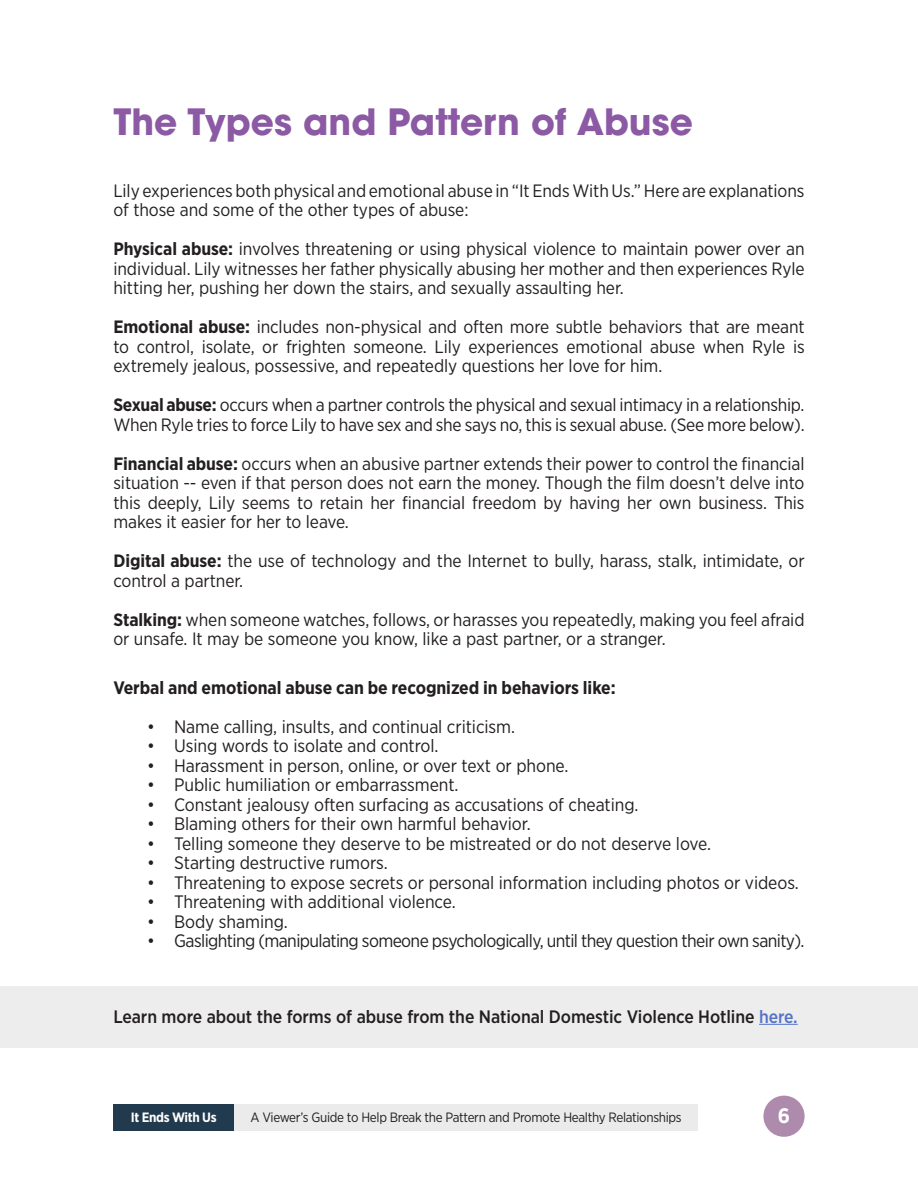
<style>
.page{position:relative;width:918px;height:1188px;background:#fff}
.page>*{position:absolute;margin:0;border:0;box-sizing:border-box;transform-origin:0 0}
.t1{font:700 36px "ITC Avant Garde Pro";color:#8c59a5}
.t2{font:700 21px "Gotham Narrow";color:#fff}
.t3{font:18px "Gotham Narrow";letter-spacing:-.005em;color:#231f20}
.t4{font:18px "Gotham Narrow";letter-spacing:-.035em;color:#231f20}
.t5{font:500 18px "Gotham Narrow";letter-spacing:-.005em;color:#231f20}
.t6{font:700 18px "Gotham Narrow";letter-spacing:-.005em;color:#231f20}
.t7{font:17.85px/19.5px "Gotham Narrow";letter-spacing:-.005em;color:#231f20}
.t8{font:13.5px "Gotham Narrow";letter-spacing:-.025em;color:#231f20}
.t9{font:700 13.5px "Gotham Narrow";letter-spacing:-.025em;color:#fff}
.s1{font-weight:700}
.s2{color:#5574c7}
</style>
<div class="page">
<div style="left:763px;top:1096px;width:42px;height:41px;background:#ae8bad;border-radius:50%"></div>
<div style="left:234px;top:1104px;width:464px;height:27px;background:#ebebeb"></div>
<div style="left:113px;top:1104px;width:121px;height:27px;background:#223a4d"></div>
<div style="left:0;top:986px;width:918px;height:62px;background:#ededed"></div>
<hr style="left:759px;top:1024px;width:39px;height:1px;background:#5574c7">
<p class="t1" style="left:113px;top:97px;width:581px">The Types and Pattern of Abuse</p>
<p class="t7" style="left:113px;top:180px;width:693px">Lily experiences both physical and emotional abuse in “It Ends With Us.” Here are explanations of those and some of the other types of abuse:</p>
<p class="t7" style="left:113px;top:239px;width:693px;text-align:justify"><span class="s1">Physical abuse:</span> involves threatening or using physical violence to maintain power over an individual. Lily witnesses her father physically abusing her mother and then experiences Ryle hitting her, pushing her down the stairs, and sexually assaulting her.</p>
<p class="t7" style="left:113px;top:317px;width:693px;text-align:justify"><span class="s1">Emotional abuse:</span> includes non-physical and often more subtle behaviors that are meant to control, isolate, or frighten someone. Lily experiences emotional abuse when Ryle is extremely jealous, possessive, and repeatedly questions her love for him.</p>
<p class="t7" style="left:113px;top:395px;width:693px"><span class="s1">Sexual abuse:</span> occurs when a partner controls the physical and sexual intimacy in a relationship.<br>When Ryle tries to force Lily to have sex and she says no, this is sexual abuse. (See more below).</p>
<p class="t7" style="left:113px;top:453px;width:693px;text-align:justify"><span class="s1">Financial abuse:</span> occurs when an abusive partner extends their power to control the financial situation -- even if that person does not earn the money. Though the film doesn’t delve into this deeply, Lily seems to retain her financial freedom by having her own business. This makes it easier for her to leave.</p>
<p class="t7" style="left:113px;top:551px;width:693px"><span class="s1">Digital abuse:</span> the use of technology and the Internet to bully, harass, stalk, intimidate, or control a partner.</p>
<p class="t7" style="left:113px;top:609px;width:693px"><span class="s1">Stalking:</span> when someone watches, follows, or harasses you repeatedly, making you feel afraid or unsafe. It may be someone you know, like a past partner, or a stranger.</p>
<p class="t6" style="left:113px;top:676px;width:504px">Verbal and emotional abuse can be recognized in behaviors like:</p>
<p class="t3" style="left:147px;top:715px;width:369px">• Name calling, insults, and continual criticism.</p>
<p class="t3" style="left:147px;top:735px;width:293px">• Using words to isolate and control.</p>
<p class="t3" style="left:147px;top:754px;width:423px">• Harassment in person, online, or over text or phone.</p>
<p class="t3" style="left:147px;top:774px;width:313px">• Public humiliation or embarrassment.</p>
<p class="t3" style="left:147px;top:793px;width:493px">• Constant jealousy often surfacing as accusations of cheating.</p>
<p class="t3" style="left:147px;top:813px;width:385px">• Blaming others for their own harmful behavior.</p>
<p class="t3" style="left:147px;top:832px;width:565px">• Telling someone they deserve to be mistreated or do not deserve love.</p>
<p class="t3" style="left:147px;top:852px;width:242px">• Starting destructive rumors.</p>
<p class="t3" style="left:147px;top:871px;width:653px">• Threatening to expose secrets or personal information including photos or videos.</p>
<p class="t3" style="left:147px;top:891px;width:310px">• Threatening with additional violence.</p>
<p class="t3" style="left:147px;top:910px;width:142px">• Body shaming.</p>
<p class="t4" style="left:147px;top:930px;width:659px">• Gaslighting (manipulating someone psychologically, until they question their own sanity).</p>
<p class="t5" style="left:113px;top:1005px;width:686px">Learn more about the forms of abuse from the National Domestic Violence Hotline <span class="s2">here.</span></p>
<p class="t9" style="left:131px;top:1109px;width:87px">It Ends With Us</p>
<p class="t8" style="left:251px;top:1109px;width:433px">A Viewer’s Guide to Help Break the Pattern and Promote Healthy Relationships</p>
<p class="t2" style="left:778px;top:1102px;width:14px">6</p>
</div>
